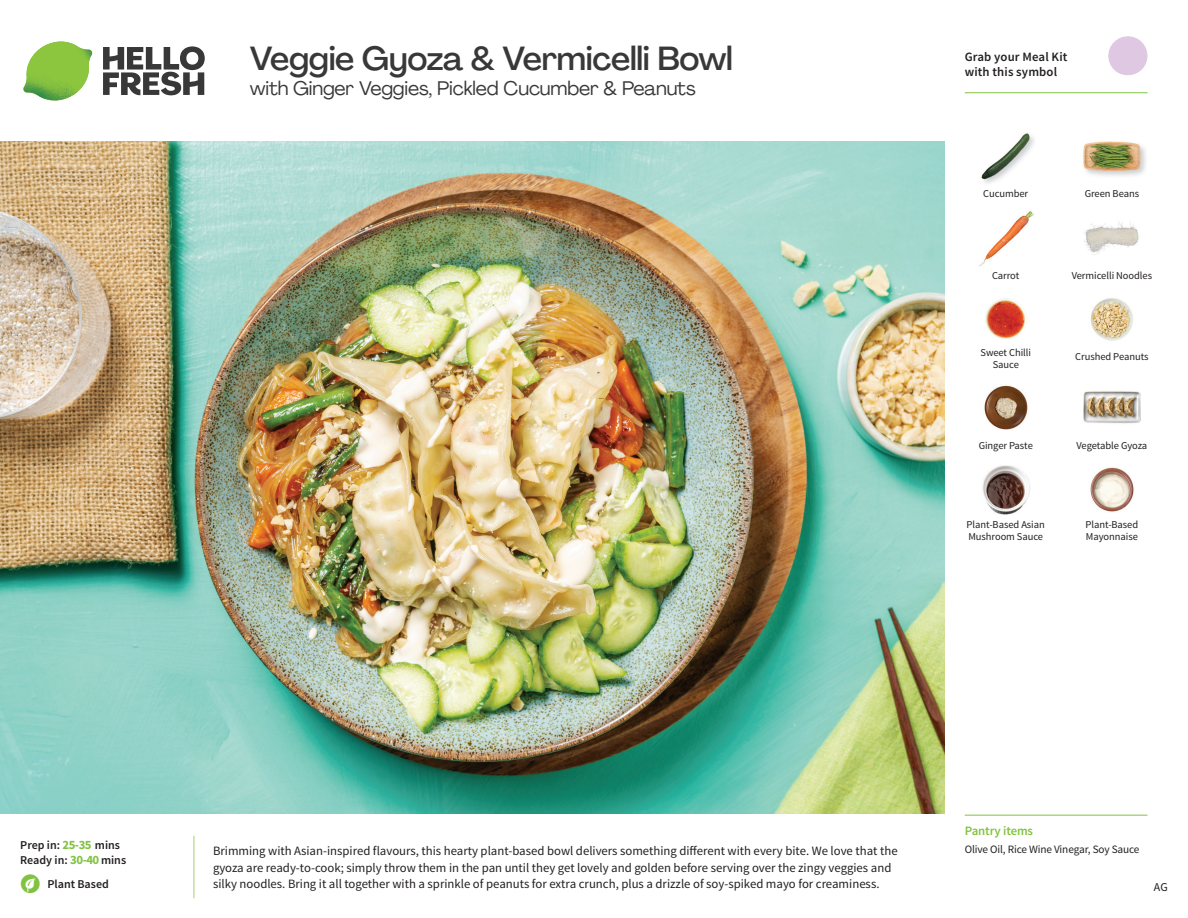
<style>
.page{position:relative;width:1188px;height:918px;background:#fff}
.page>*{position:absolute;margin:0;border:0;box-sizing:border-box;transform-origin:0 0}
.t1{font:500 33px "Agrandir";letter-spacing:-.01em;color:#383839}
.t2{font:19.5px "Agrandir";letter-spacing:-.01em;color:#383839}
.t3{font:12.75px/16.5px "Source Sans Pro";color:#231f20}
.t4{font:600 12.75px/15px "Source Sans Pro";letter-spacing:.01em;color:#231f20}
.t5{font:600 12.75px "Source Sans Pro";letter-spacing:-.01em;color:#81c340}
.t6{font:600 12px/15px "Source Sans Pro";color:#231f20}
.t7{font:12px "Source Sans Pro";color:#231f20}
.t8{font:11.25px "Source Sans Pro";letter-spacing:-.01em;color:#231f20}
.t9{font:10.5px/12px "Source Sans Pro";letter-spacing:-.005em;color:#231f20}
.s1{font-weight:700;font-size:12.75px;color:#81c340}
</style>
<div class="page">
<svg style="left:103px;top:46px;width:102px;height:49px"></svg>
<svg style="left:25px;top:41px;width:67px;height:60px"></svg>
<img style="left:61px;top:42px;width:16px;height:5px">
<img style="left:23px;top:42px;width:38px;height:50px">
<img style="left:0;top:142px;width:945px;height:672px">
<img style="left:1090px;top:298px;width:43px;height:43px">
<img style="left:1083px;top:391px;width:58px;height:33px">
<img style="left:984px;top:385px;width:44px;height:45px">
<img style="left:983px;top:465px;width:48px;height:49px">
<img style="left:985px;top:298px;width:41px;height:41px">
<img style="left:979px;top:210px;width:55px;height:56px">
<img style="left:1083px;top:222px;width:56px;height:33px">
<img style="left:981px;top:133px;width:53px;height:50px">
<img style="left:1141px;top:146px;width:5px;height:27px">
<img style="left:1083px;top:141px;width:58px;height:35px">
<img style="left:1090px;top:467px;width:44px;height:45px">
<hr style="left:965px;top:815px;width:183px;height:1px;background:#81c340">
<hr style="left:965px;top:92px;width:183px;height:1px;background:#81c340">
<svg style="left:1108px;top:36px;width:40px;height:39px"></svg>
<h1 class="t1" style="left:250px;top:38px;width:485px">Veggie Gyoza &amp; Vermicelli Bowl</h1>
<h2 class="t2" style="left:250px;top:76px;width:447px">with Ginger Veggies, Pickled Cucumber &amp; Peanuts</h2>
<p class="t4" style="left:965px;top:50px;width:104px">Grab your Meal Kit with this symbol</p>
<p class="t9" style="left:983px;top:188px;width:47px">Cucumber</p>
<p class="t9" style="left:1085px;top:188px;width:56px">Green Beans</p>
<p class="t9" style="left:992px;top:270px;width:29px">Carrot</p>
<p class="t9" style="left:981px;top:346px;width:52px;text-align:center">Sweet Chilli<br>Sauce</p>
<p class="t9" style="left:1072px;top:270px;width:82px">Vermicelli Noodles</p>
<p class="t9" style="left:1075px;top:351px;width:75px">Crushed Peanuts</p>
<p class="t9" style="left:979px;top:439px;width:56px">Ginger Paste</p>
<p class="t9" style="left:967px;top:519px;width:80px">Plant-Based Asian<br>Mushroom Sauce</p>
<p class="t9" style="left:1077px;top:439px;width:72px">Vegetable Gyoza</p>
<p class="t9" style="left:1086px;top:519px;width:54px">Plant-Based<br>Mayonnaise</p>
<p class="t6" style="left:20px;top:838px;width:107px">Prep in: <span class="s1">25-35</span> mins<br>Ready in: <span class="s1">30-40</span> mins</p>
<p class="t3" style="left:213px;top:843px;width:686px">Brimming with Asian-inspired flavours, this hearty plant-based bowl delivers something different with every bite. We love that the gyoza are ready-to-cook; simply throw them in the pan until they get lovely and golden before serving over the zingy veggies and</p>
<p class="t6" style="left:47px;top:876px;width:63px">Plant Based</p>
<p class="t3" style="left:213px;top:876px;width:668px">silky noodles. Bring it all together with a sprinkle of peanuts for extra crunch, plus a drizzle of soy-spiked mayo for creaminess.</p>
<p class="t5" style="left:965px;top:822px;width:70px">Pantry items</p>
<p class="t8" style="left:965px;top:842px;width:176px">Olive Oil, Rice Wine Vinegar, Soy Sauce</p>
<p class="t7" style="left:1154px;top:879px;width:15px">AG</p>
</div>
